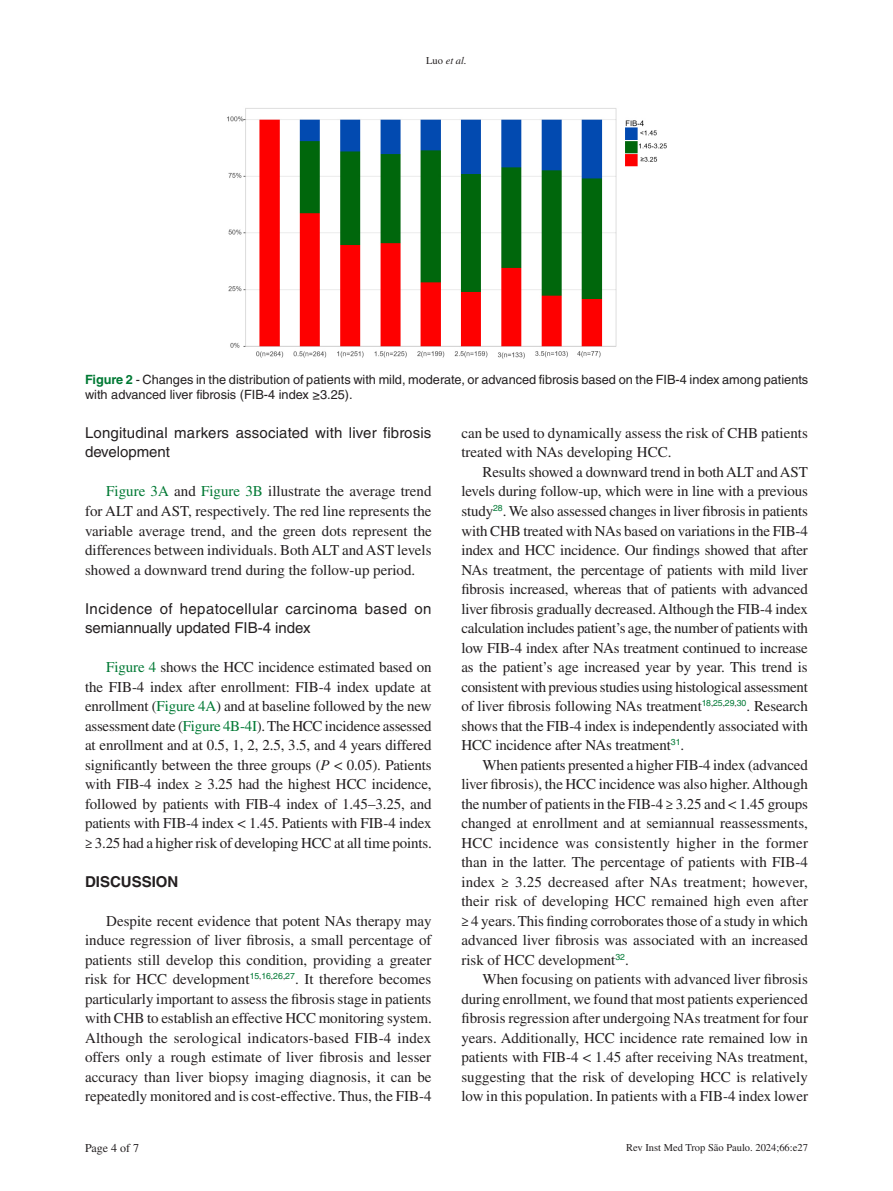
<style>
.page{position:relative;width:893px;height:1191px;background:#fff}
.page>*{position:absolute;margin:0;border:0;box-sizing:border-box;transform-origin:0 0}
.t1{font:15px/19.5px "Times LT Std";color:#231f20;text-align:justify}
.Sub-seção{font:15px/19.5px "Helvetica LT Std";letter-spacing:.03em;color:#231f20}
.Sub-seção-2{font:15px/19.5px "Helvetica LT Std";letter-spacing:.01em;color:#231f20}
.Seção{font:700 15px "Helvetica LT Std";color:#231f20}
.Figura{font:12.75px/15px "Helvetica LT Std";color:#231f20}
.t2{font:12px "Times LT Std";color:#231f20}
.t3{font:10.5px "Times LT Std";color:#231f20}
.t4{font:italic 10.5px "Times LT Std";color:#231f20}
.s1{font-style:normal}
.s2{font-weight:700;color:#007934}
.s3{color:#007934}
.s4{font-style:italic}
</style>
<div class="page">
<img style="left:227px;top:108px;width:440px;height:251px">
<p class="t4" style="left:426px;top:55px;width:42px"><span class="s1">Luo</span> et al.</p>
<p class="Figura" style="left:85px;top:372px;width:725px"><span class="s2">Figure 2</span> - Changes in the distribution of patients with mild, moderate, or advanced fibrosis based on the FIB-4 index among patients with advanced liver fibrosis (FIB-4 index ≥3.25).</p>
<p class="Sub-seção-2" style="left:85px;top:423px;width:348px">Longitudinal markers associated with liver fibrosis development</p>
<p class="t1" style="left:85px;top:481px;width:348px;text-indent:21px"><span class="s3">Figure 3A</span> and <span class="s3">Figure 3B</span> illustrate the average trend for ALT and AST, respectively. The red line represents the variable average trend, and the green dots represent the differences between individuals. Both ALT and AST levels showed a downward trend during the follow-up period.</p>
<p class="Sub-seção" style="left:85px;top:598px;width:348px">Incidence of hepatocellular carcinoma based on semiannually updated FIB-4 index</p>
<p class="t1" style="left:85px;top:657px;width:348px;text-indent:21px"><span class="s3">Figure 4</span> shows the HCC incidence estimated based on the FIB-4 index after enrollment: FIB-4 index update at enrollment (<span class="s3">Figure 4A</span>) and at baseline followed by the new assessment date (<span class="s3">Figure 4B-4I</span>). The HCC incidence assessed at enrollment and at 0.5, 1, 2, 2.5, 3.5, and 4 years differed significantly between the three groups (<span class="s4">P</span> &lt; 0.05). Patients with FIB-4 index ≥ 3.25 had the highest HCC incidence, followed by patients with FIB-4 index of 1.45–3.25, and patients with FIB-4 index &lt; 1.45. Patients with FIB-4 index ≥ 3.25 had a higher risk of developing HCC at all time points.</p>
<p class="Seção" style="left:85px;top:872px;width:95px">DISCUSSION</p>
<p class="t1" style="left:85px;top:910px;width:348px;text-indent:21px">Despite recent evidence that potent NAs therapy may induce regression of liver fibrosis, a small percentage of patients still develop this condition, providing a greater risk for HCC development<sup>15</sup><sup>,</sup><sup>16</sup><sup>,</sup><sup>26</sup><sup>,</sup><sup>27</sup>. It therefore becomes particularly important to assess the fibrosis stage in patients with CHB to establish an effective HCC monitoring system.<br>Although the serological indicators-based FIB-4 index offers only a rough estimate of liver fibrosis and lesser accuracy than liver biopsy imaging diagnosis, it can be repeatedly monitored and is cost-effective. Thus, the FIB-4</p>
<p class="t1" style="left:461px;top:423px;width:348px">can be used to dynamically assess the risk of CHB patients treated with NAs developing HCC.</p>
<p class="t1" style="left:461px;top:462px;width:348px;text-indent:21px">Results showed a downward trend in both ALT and AST levels during follow-up, which were in line with a previous study<sup>28</sup>. We also assessed changes in liver fibrosis in patients with CHB treated with NAs based on variations in the FIB-4 index and HCC incidence. Our findings showed that after NAs treatment, the percentage of patients with mild liver fibrosis increased, whereas that of patients with advanced liver fibrosis gradually decreased. Although the FIB-4 index calculation includes patient’s age, the number of patients with low FIB-4 index after NAs treatment continued to increase as the patient’s age increased year by year. This trend is consistent with previous studies using histological assessment of liver fibrosis following NAs treatment<sup>18</sup><sup>,</sup><sup>25</sup><sup>,</sup><sup>29</sup><sup>,</sup><sup>30</sup>. Research shows that the FIB-4 index is independently associated with HCC incidence after NAs treatment<sup>31</sup>.</p>
<p class="t1" style="left:461px;top:754px;width:348px;text-indent:21px">When patients presented a higher FIB-4 index (advanced liver fibrosis), the HCC incidence was also higher. Although the number of patients in the FIB-4 ≥ 3.25 and &lt; 1.45 groups changed at enrollment and at semiannual reassessments, HCC incidence was consistently higher in the former than in the latter. The percentage of patients with FIB-4 index ≥ 3.25 decreased after NAs treatment; however, their risk of developing HCC remained high even after ≥ 4 years. This finding corroborates those of a study in which advanced liver fibrosis was associated with an increased risk of HCC development<sup>32</sup>.</p>
<p class="t1" style="left:461px;top:969px;width:348px;text-indent:21px">When focusing on patients with advanced liver fibrosis during enrollment, we found that most patients experienced fibrosis regression after undergoing NAs treatment for four years. Additionally, HCC incidence rate remained low in patients with FIB-4 &lt; 1.45 after receiving NAs treatment, suggesting that the risk of developing HCC is relatively low in this population. In patients with a FIB-4 index lower</p>
<p class="t2" style="left:85px;top:1141px;width:56px">Page 4 of 7</p>
<p class="t3" style="left:626px;top:1142px;width:183px">Rev Inst Med Trop São Paulo. 2024;66:e27</p>
</div>
